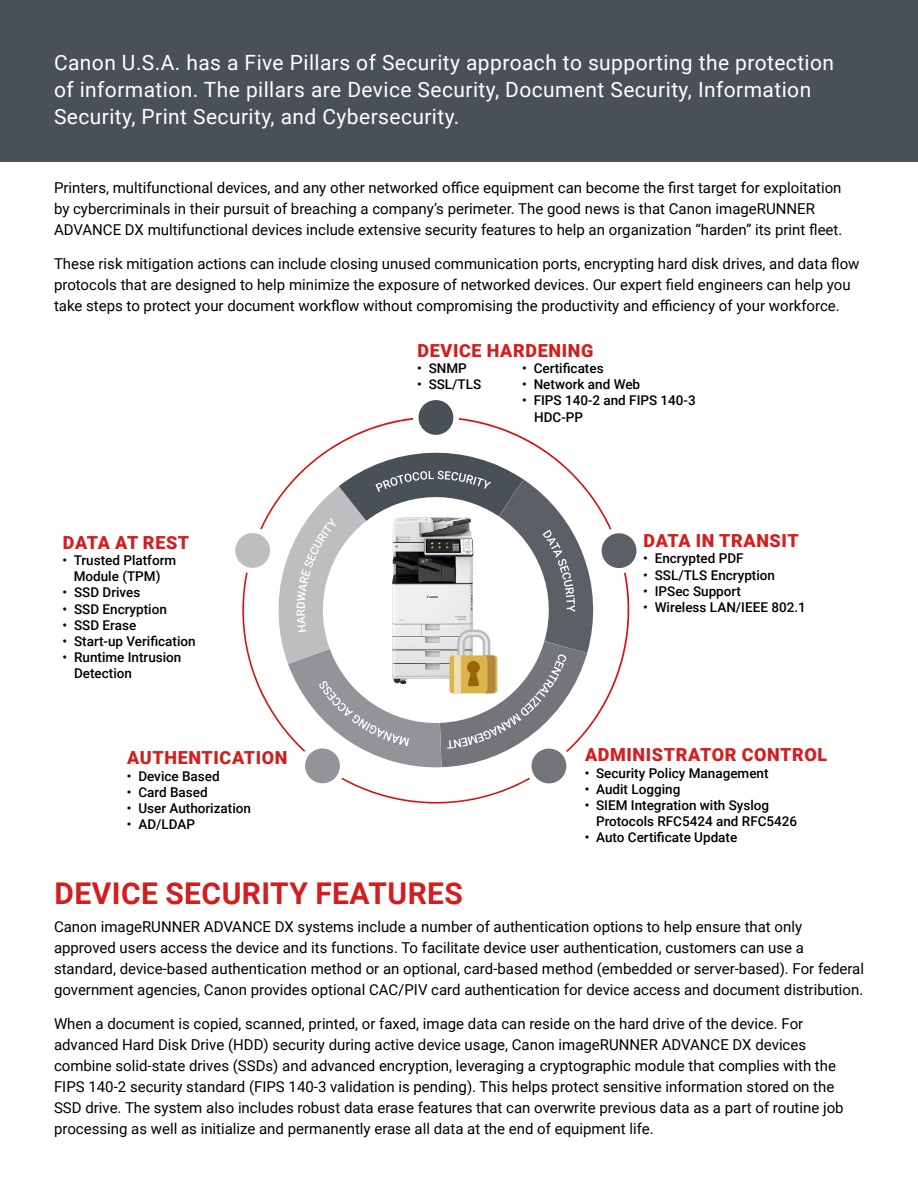
<style>
.page{position:relative;width:918px;height:1188px;background:#fff}
.page>*{position:absolute;margin:0;border:0;box-sizing:border-box;transform-origin:0 0}
._1st_Header{font:700 30px "Roboto";letter-spacing:.015em;color:#d31e1f}
.Stand_Out_Copy{font:21px/27px "Roboto";letter-spacing:.02em;color:#fff}
.t1{font:900 18px "Roboto";letter-spacing:.035em;color:#d31e1f}
.Body_Copy{font:15px/21px "Roboto";color:#000001}
.t2{font:500 13.5px/16.2px "Roboto";color:#000001}
</style>
<div class="page">
<div style="left:0;top:0;width:918px;height:162px;background:#4a5057"></div>
<svg style="left:235px;top:400px;width:402px;height:392px"></svg>
<p class="Stand_Out_Copy" style="left:54px;top:48px;width:782px">Canon U.S.A. has a Five Pillars of Security approach to supporting the protection of information. The pillars are Device Security, Document Security, Information<br>Security, Print Security, and Cybersecurity.</p>
<p class="Body_Copy" style="left:54px;top:176px;width:790px">Printers, multifunctional devices, and any other networked office equipment can become the first target for exploitation by cybercriminals in their pursuit of breaching a company’s perimeter. The good news is that Canon imageRUNNER<br>ADVANCE DX multifunctional devices include extensive security features to help an organization “harden” its print fleet.</p>
<p class="Body_Copy" style="left:54px;top:253px;width:807px">These risk mitigation actions can include closing unused communication ports, encrypting hard disk drives, and data flow protocols that are designed to help minimize the exposure of networked devices. Our expert field engineers can help you take steps to protect your document workflow without compromising the productivity and efficiency of your workforce.</p>
<p class="t1" style="left:63px;top:530px;width:128px">DATA AT REST</p>
<p class="t2" style="left:63px;top:552px;width:115px;text-align:center">• Trusted Platform<br>Module (TPM)</p>
<p class="t2" style="left:63px;top:584px;width:79px">• SSD Drives</p>
<p class="t2" style="left:63px;top:600px;width:106px">• SSD Encryption</p>
<p class="t2" style="left:63px;top:616px;width:75px">• SSD Erase</p>
<p class="t2" style="left:63px;top:633px;width:135px">• Start-up Verification</p>
<p class="t2" style="left:74px;top:649px;width:109px;text-indent:-11px">• Runtime Intrusion<br>Detection</p>
<p class="t1" style="left:127px;top:745px;width:162px">AUTHENTICATION</p>
<p class="t2" style="left:127px;top:767px;width:94px">• Device Based</p>
<p class="t2" style="left:127px;top:783px;width:82px">• Card Based</p>
<p class="t2" style="left:127px;top:800px;width:126px">• User Authorization</p>
<p class="t2" style="left:127px;top:816px;width:70px">• AD/LDAP</p>
<p class="t1" style="left:418px;top:338px;width:177px">DEVICE HARDENING</p>
<p class="t2" style="left:417px;top:360px;width:51px">• SNMP</p>
<p class="t2" style="left:417px;top:376px;width:66px">• SSL/TLS</p>
<p class="t2" style="left:522px;top:360px;width:83px">• Certificates</p>
<p class="t2" style="left:522px;top:376px;width:119px">• Network and Web</p>
<p class="t2" style="left:534px;top:392px;width:163px;text-indent:-12px">• FIPS 140-2 and FIPS 140-3<br>HDC-PP</p>
<p class="t1" style="left:644px;top:528px;width:157px">DATA IN TRANSIT</p>
<p class="t2" style="left:643px;top:550px;width:102px">• Encrypted PDF</p>
<p class="t2" style="left:643px;top:566px;width:133px">• SSL/TLS Encryption</p>
<p class="t2" style="left:643px;top:582px;width:99px">• IPSec Support</p>
<p class="t2" style="left:643px;top:599px;width:164px">• Wireless LAN/IEEE 802.1</p>
<p class="t1" style="left:585px;top:742px;width:244px">ADMINISTRATOR CONTROL</p>
<p class="t2" style="left:585px;top:764px;width:185px">• Security Policy Management</p>
<p class="t2" style="left:585px;top:780px;width:97px">• Audit Logging</p>
<p class="t2" style="left:596px;top:797px;width:203px;text-indent:-11px">• SIEM Integration with Syslog<br>Protocols RFC5424 and RFC5426</p>
<p class="t2" style="left:585px;top:829px;width:154px">• Auto Certificate Update</p>
<h1 class="_1st_Header" style="left:55px;top:872px;width:410px">DEVICE SECURITY FEATURES</h1>
<p class="Body_Copy" style="left:54px;top:915px;width:812px">Canon imageRUNNER ADVANCE DX systems include a number of authentication options to help ensure that only approved users access the device and its functions. To facilitate device user authentication, customers can use a standard, device-based authentication method or an optional, card-based method (embedded or server-based). For federal government agencies, Canon provides optional CAC/PIV card authentication for device access and document distribution.</p>
<p class="Body_Copy" style="left:54px;top:1013px;width:791px">When a document is copied, scanned, printed, or faxed, image data can reside on the hard drive of the device. For advanced Hard Disk Drive (HDD) security during active device usage, Canon imageRUNNER ADVANCE DX devices combine solid-state drives (SSDs) and advanced encryption, leveraging a cryptographic module that complies with the FIPS 140-2 security standard (FIPS 140-3 validation is pending). This helps protect sensitive information stored on the SSD drive. The system also includes robust data erase features that can overwrite previous data as a part of routine job processing as well as initialize and permanently erase all data at the end of equipment life.</p>
</div>
